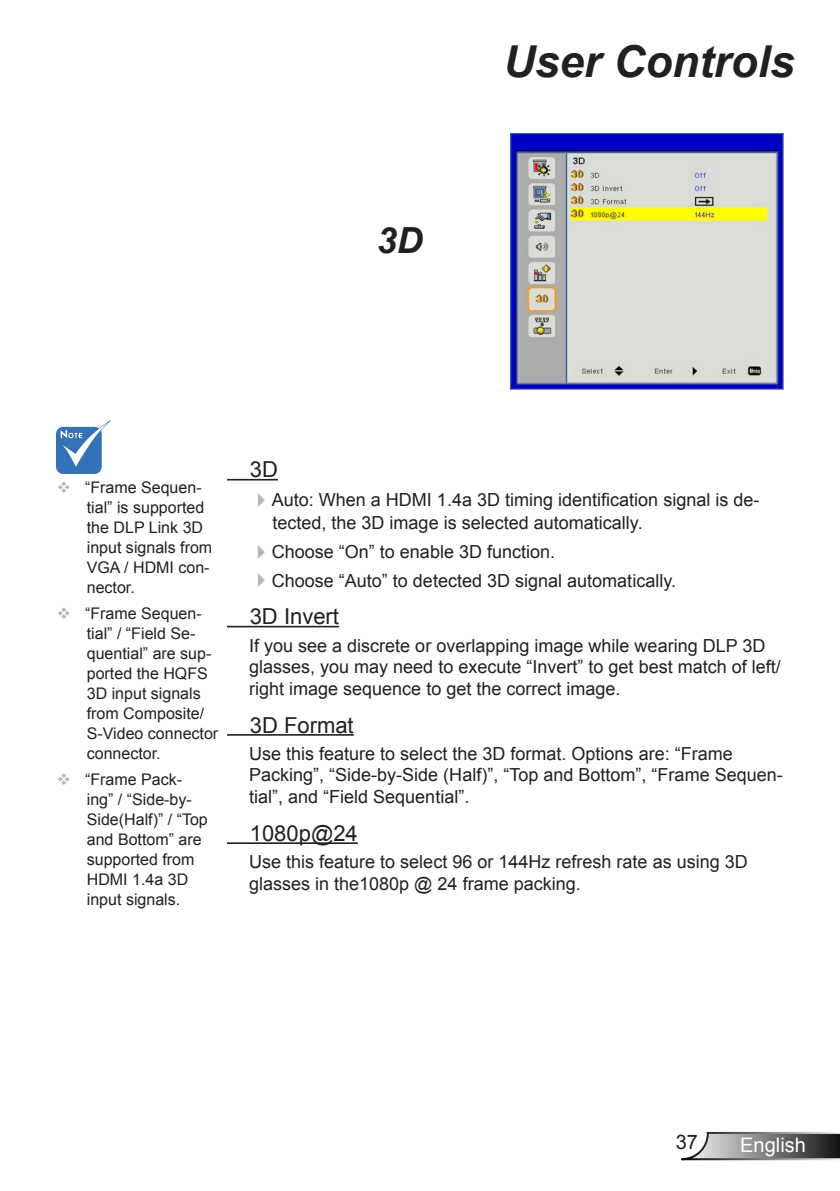
<style>
.page{position:relative;width:840px;height:1191px;background:#fff}
.page>*{position:absolute;margin:0;border:0;box-sizing:border-box;transform-origin:0 0}
.t1{font:italic 700 44px "Arial";color:#231f20}
.t2{font:italic 700 36px "Arial";color:#231f20}
.t3{font:22px "Arial";color:#231f20}
.t4{font:20px "Arial";color:#fff}
.t5{font:20px "Arial";color:#231f20}
.t6{font:18px/21.6px "Arial";color:#231f20}
.t7{font:16px/20px "Arial";color:#231f20}
.s1{color:#b4b5b8}
</style>
<div class="page">
<svg style="left:681px;top:1131px;width:158px;height:30px"></svg>
<hr style="left:227px;top:479px;width:51px;height:1px;background:#231f20">
<hr style="left:227px;top:626px;width:112px;height:1px;background:#231f20">
<hr style="left:227px;top:734px;width:126px;height:1px;background:#231f20">
<hr style="left:227px;top:842px;width:130px;height:2px;background:#231f20">
<img style="left:510px;top:133px;width:272px;height:256px">
<img style="left:57px;top:421px;width:54px;height:53px">
<h2 class="t2" style="left:377px;top:216px;width:48px">3D</h2>
<h1 class="t1" style="left:503px;top:33px;width:292px">User Controls</h1>
<p class="t7" style="left:87px;top:478px;width:127px;text-indent:-30px"><span class="s1">❖</span> “Frame Sequen&shy;tial” is supported the DLP Link 3D input signals from<br>VGA / HDMI con&shy;nector.</p>
<p class="t7" style="left:87px;top:603px;width:133px;text-indent:-30px"><span class="s1">❖</span> “Frame Sequen&shy;tial” / “Field Se&shy;quential” are sup&shy;ported the HQFS<br>3D input signals from Composite/<br>S-Video connector connector.</p>
<p class="t7" style="left:87px;top:769px;width:122px;text-indent:-30px"><span class="s1">❖</span> “Frame Pack&shy;ing” / “Side-by-<br>Side(Half)” / “Top and Bottom” are supported from<br>HDMI 1.4a 3D input signals.</p>
<p class="t3" style="left:249px;top:455px;width:30px">3D</p>
<p class="t6" style="left:271px;top:488px;width:489px;line-height:23px">Auto: When a HDMI 1.4a 3D timing identification signal is de&shy;tected, the 3D image is selected automatically.</p>
<p class="t6" style="left:271px;top:537px;width:405px;line-height:28.8px">Choose “On” to enable 3D function.<br>Choose “Auto” to detected 3D signal automatically.</p>
<p class="t3" style="left:249px;top:602px;width:91px">3D Invert</p>
<p class="t6" style="left:249px;top:634px;width:533px">If you see a discrete or overlapping image while wearing DLP 3D glasses, you may need to execute “Invert” to get best match of left/ right image sequence to get the correct image.</p>
<p class="t3" style="left:249px;top:710px;width:105px">3D Format</p>
<p class="t6" style="left:249px;top:743px;width:535px">Use this feature to select the 3D format. Options are: “Frame<br>Packing”, “Side-by-Side (Half)”, “Top and Bottom”, “Frame Sequen&shy;tial”, and “Field Sequential”.</p>
<p class="t3" style="left:249px;top:818px;width:109px">1080p@24</p>
<p class="t6" style="left:249px;top:851px;width:500px">Use this feature to select 96 or 144Hz refresh rate as using 3D glasses in the1080p @ 24 frame packing.</p>
<p class="t5" style="left:675px;top:1128px;width:24px">37</p>
<p class="t4" style="left:739px;top:1131px;width:67px">English</p>
</div>
